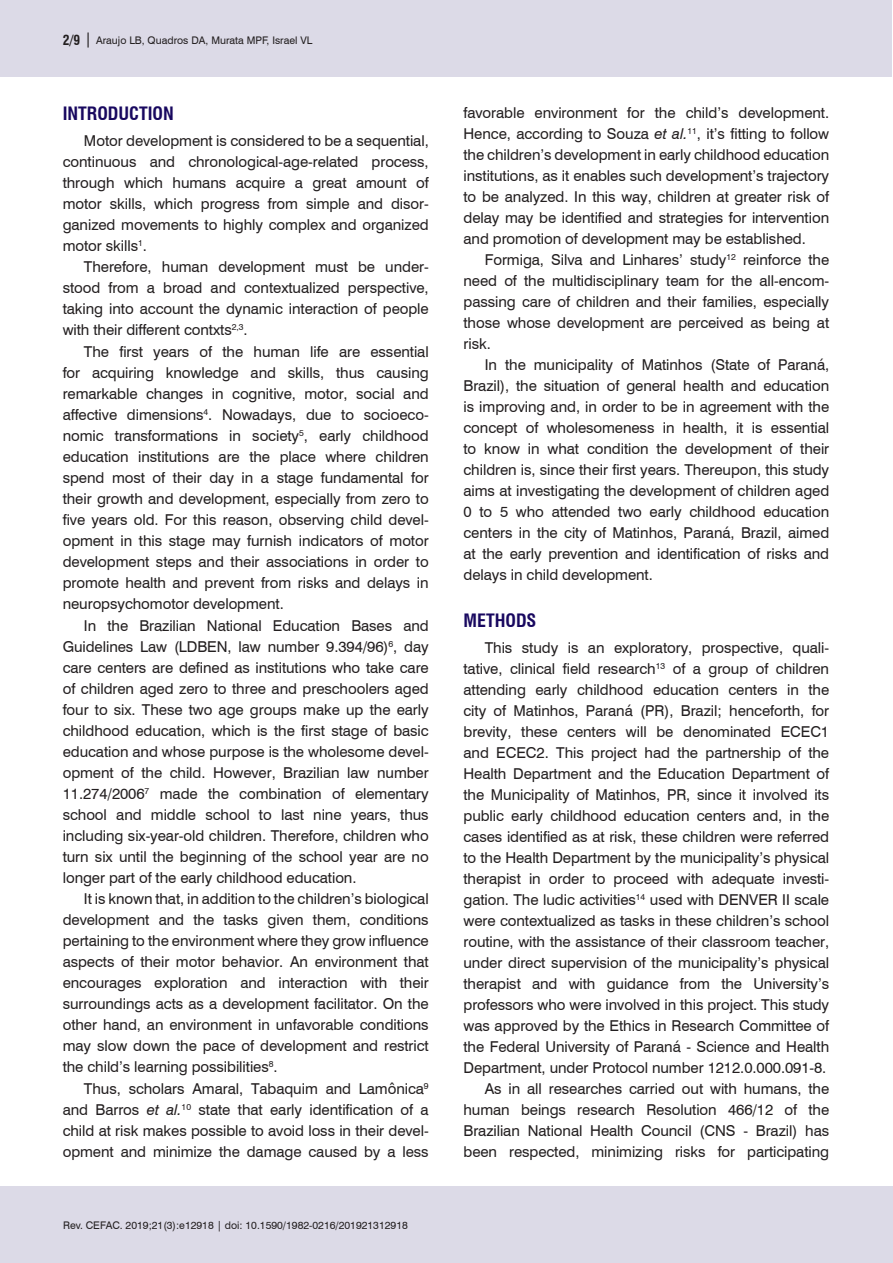
<style>
.page{position:relative;width:893px;height:1263px;background:#fff}
.page>*{position:absolute;margin:0;border:0;box-sizing:border-box;transform-origin:0 0}
.Nivel_1{font:700 condensed 18px "Swiss 721 BT";color:#18085f}
.Corpo_do_texto_INGL{font:15px/21px "Swiss 721 BT";letter-spacing:-.005em;color:#231f20;text-align:justify}
.t1{font:10.5px "Swiss 721 BT";color:#231f20}
.s1{font-weight:700;font-stretch:condensed;font-size:13.5px}
.s2{font-size:15px}
.s3{font-style:italic}
</style>
<div class="page">
<div style="left:0;top:1186px;width:892px;height:77px;background:#dcdae7"></div>
<div style="left:0;top:0;width:892px;height:77px;background:#dcdae7"></div>
<p class="t1" style="left:63px;top:33px;width:251px"><span class="s1">2/9</span> <span class="s2">|</span> Araujo LB, Quadros DA, Murata MPF, Israel VL</p>
<p class="Nivel_1" style="left:63px;top:103px;width:113px">INTRODUCTION</p>
<p class="Corpo_do_texto_INGL" style="left:63px;top:129px;width:368px;text-indent:21px">Motor development is considered to be a sequential, continuous and chronological-age-related process, through which humans acquire a great amount of motor skills, which progress from simple and disor&shy;ganized movements to highly complex and organized motor skills<sup>1</sup>.</p>
<p class="Corpo_do_texto_INGL" style="left:63px;top:256px;width:368px;text-indent:21px">Therefore, human development must be under&shy;stood from a broad and contextualized perspective, taking into account the dynamic interaction of people with their different contxts<sup>2,3</sup>.</p>
<p class="Corpo_do_texto_INGL" style="left:63px;top:340px;width:368px;text-indent:21px">The first years of the human life are essential for acquiring knowledge and skills, thus causing remarkable changes in cognitive, motor, social and affective dimensions<sup>4</sup>. Nowadays, due to socioeco&shy;nomic transformations in society<sup>5</sup>, early childhood education institutions are the place where children spend most of their day in a stage fundamental for their growth and development, especially from zero to five years old. For this reason, observing child devel&shy;opment in this stage may furnish indicators of motor development steps and their associations in order to promote health and prevent from risks and delays in neuropsychomotor development.</p>
<p class="Corpo_do_texto_INGL" style="left:63px;top:614px;width:368px;text-indent:21px">In the Brazilian National Education Bases and Guidelines Law (LDBEN, law number 9.394/96)<sup>6</sup>, day care centers are defined as institutions who take care of children aged zero to three and preschoolers aged four to six. These two age groups make up the early childhood education, which is the first stage of basic education and whose purpose is the wholesome devel&shy;opment of the child. However, Brazilian law number 11.274/2006<sup>7</sup> made the combination of elementary school and middle school to last nine years, thus including six-year-old children. Therefore, children who turn six until the beginning of the school year are no longer part of the early childhood education.</p>
<p class="Corpo_do_texto_INGL" style="left:63px;top:888px;width:368px;text-indent:21px">It is known that, in addition to the children’s biological development and the tasks given them, conditions pertaining to the environment where they grow influence aspects of their motor behavior. An environment that encourages exploration and interaction with their surroundings acts as a development facilitator. On the other hand, an environment in unfavorable conditions may slow down the pace of development and restrict the child’s learning possibilities<sup>8</sup>.</p>
<p class="Corpo_do_texto_INGL" style="left:63px;top:1077px;width:368px;text-indent:21px">Thus, scholars Amaral, Tabaquim and Lamônica<sup>9 </sup>and Barros <span class="s3">et al.</span><sup>10</sup> state that early identification of a child at risk makes possible to avoid loss in their devel&shy;opment and minimize the damage caused by a less</p>
<p class="t1" style="left:63px;top:1218px;width:346px">Rev. CEFAC. 2019;21(3):e12918 | doi: 10.1590/1982-0216/201921312918</p>
<p class="Corpo_do_texto_INGL" style="left:463px;top:101px;width:367px">favorable environment for the child’s development.<br>Hence, according to Souza <span class="s3">et al.</span><sup>11</sup>, it’s fitting to follow the children’s development in early childhood education institutions, as it enables such development’s trajectory to be analyzed. In this way, children at greater risk of delay may be identified and strategies for intervention and promotion of development may be established.</p>
<p class="Corpo_do_texto_INGL" style="left:463px;top:248px;width:367px;text-indent:21px">Formiga, Silva and Linhares’ study<sup>12</sup> reinforce the need of the multidisciplinary team for the all-encom&shy;passing care of children and their families, especially those whose development are perceived as being at risk.</p>
<p class="Corpo_do_texto_INGL" style="left:463px;top:353px;width:367px;text-indent:21px">In the municipality of Matinhos (State of Paraná, Brazil), the situation of general health and education is improving and, in order to be in agreement with the concept of wholesomeness in health, it is essential to know in what condition the development of their children is, since their first years. Thereupon, this study aims at investigating the development of children aged 0 to 5 who attended two early childhood education centers in the city of Matinhos, Paraná, Brazil, aimed at the early prevention and identification of risks and delays in child development.</p>
<p class="Nivel_1" style="left:463px;top:610px;width:74px">METHODS</p>
<p class="Corpo_do_texto_INGL" style="left:463px;top:636px;width:367px;text-indent:21px">This study is an exploratory, prospective, quali&shy;tative, clinical field research<sup>13</sup> of a group of children attending early childhood education centers in the city of Matinhos, Paraná (PR), Brazil; henceforth, for brevity, these centers will be denominated ECEC1 and ECEC2. This project had the partnership of the Health Department and the Education Department of the Municipality of Matinhos, PR, since it involved its public early childhood education centers and, in the cases identified as at risk, these children were referred to the Health Department by the municipality’s physical therapist in order to proceed with adequate investi&shy;gation. The ludic activities<sup>14</sup> used with DENVER II scale were contextualized as tasks in these children’s school routine, with the assistance of their classroom teacher, under direct supervision of the municipality’s physical therapist and with guidance from the University’s professors who were involved in this project. This study was approved by the Ethics in Research Committee of the Federal University of Paraná - Science and Health Department, under Protocol number 1212.0.000.091-8.</p>
<p class="Corpo_do_texto_INGL" style="left:463px;top:1077px;width:367px;text-indent:21px">As in all researches carried out with humans, the human beings research Resolution 466/12 of the Brazilian National Health Council (CNS - Brazil) has been respected, minimizing risks for participating</p>
</div>
